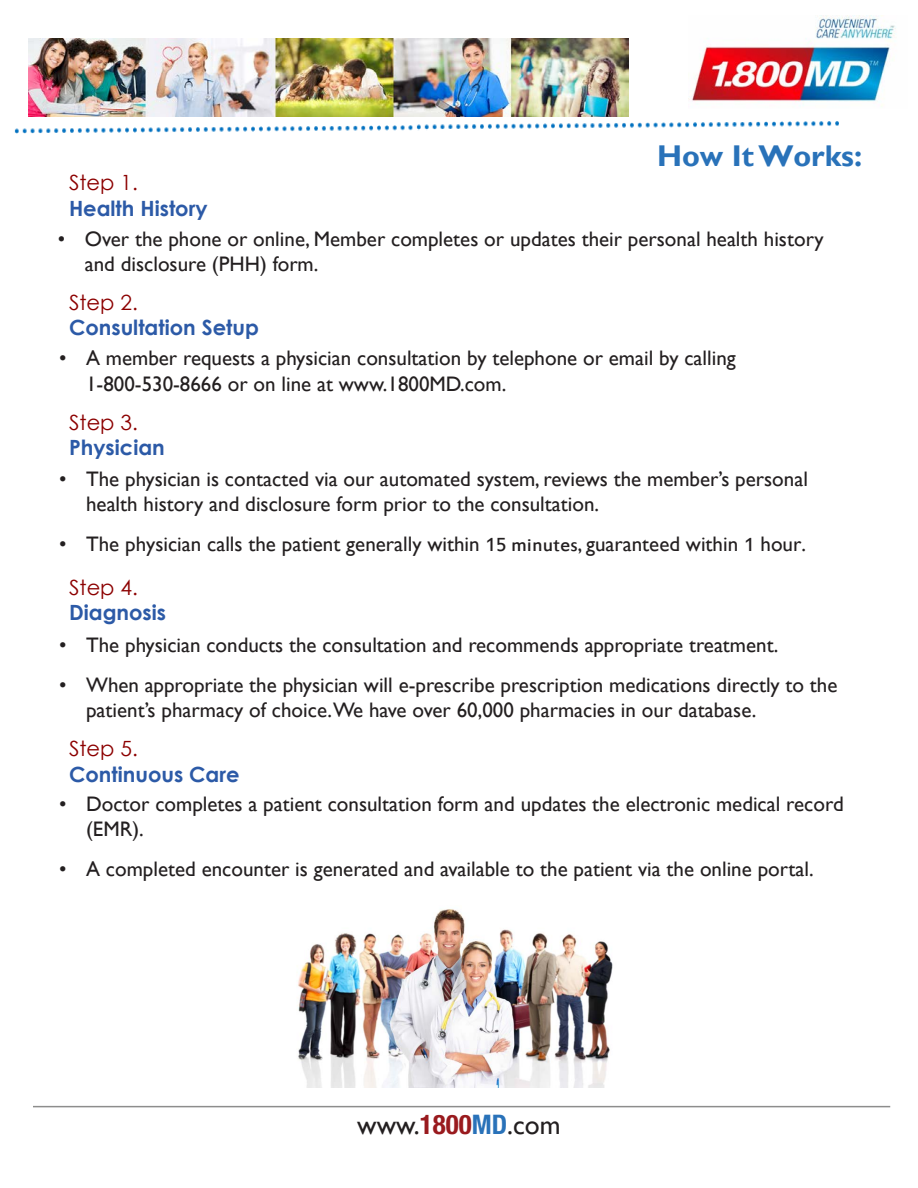
<style>
.page{position:relative;width:918px;height:1188px;background:#fff}
.page>*{position:absolute;margin:0;border:0;box-sizing:border-box;transform-origin:0 0}
.t1{font:700 30px "Gill Sans";color:#2972b9}
.t2{font:27px "Gill Sans";color:#231f20}
.t3{font:21px/25.2px "Gill Sans";color:#231f20}
.t4{font:700 21px "Century Gothic";color:#2c5aa7}
.t5{font:21px "Century Gothic";color:#8c0000}
.s1{font-family:"Estrangelo Edessa"}
.s2{font-family:"Helvetica Neue LT Std";font-weight:700;font-stretch:condensed;color:#991a1e}
.s3{font-family:"Helvetica Neue LT Std";font-weight:700;font-stretch:condensed;color:#2972b9}
</style>
<div class="page">
<hr style="left:33px;top:1106px;width:857px;height:1px;background:#8d8d8c">
<img style="left:688px;top:15px;width:208px;height:91px">
<img style="left:14px;top:126px;width:405px;height:7px">
<img style="left:414px;top:122px;width:424px;height:8px">
<img style="left:29px;top:38px;width:600px;height:78px">
<img style="left:298px;top:909px;width:315px;height:179px">
<p class="t5" style="left:69px;top:168px;width:70px">Step 1.</p>
<p class="t4" style="left:69px;top:192px;width:140px">Health History</p>
<h1 class="t1" style="left:657px;top:137px;width:207px">How It Works:</h1>
<p class="t3" style="left:85px;top:227px;width:740px;text-indent:-27px">• Over the phone or online, Member completes or updates their personal health history and disclosure (PHH) form.</p>
<p class="t5" style="left:69px;top:287px;width:70px">Step 2.</p>
<p class="t4" style="left:69px;top:311px;width:191px">Consultation Setup</p>
<p class="t3" style="left:86px;top:346px;width:651px;text-indent:-27px">• A member requests a physician consultation by telephone or email by calling<br>1 -800-530-8666 or on line at www.1800MD.com.</p>
<p class="t5" style="left:69px;top:408px;width:70px">Step 3.</p>
<p class="t4" style="left:69px;top:432px;width:97px">Physician</p>
<p class="t3" style="left:86px;top:466px;width:723px;text-indent:-27px">• The physician is contacted via our automated system, reviews the member’s personal health history and disclosure form prior to the consultation.</p>
<p class="t3" style="left:59px;top:532px;width:748px">• The physician calls the patient generally within <span class="s1">15 minutes</span>, guaranteed within <span class="s1">1</span> hour.</p>
<p class="t5" style="left:69px;top:573px;width:70px">Step 4.</p>
<p class="t4" style="left:69px;top:597px;width:99px">Diagnosis</p>
<p class="t3" style="left:59px;top:632px;width:721px">• The physician conducts the consultation and recommends appropriate treatment.</p>
<p class="t3" style="left:86px;top:672px;width:753px;text-indent:-27px">• When appropriate the physician will e-prescribe prescription medications directly to the patient’s pharmacy of choice.We have over 60,000 pharmacies in our database.</p>
<p class="t5" style="left:69px;top:734px;width:70px">Step 5.</p>
<p class="t4" style="left:69px;top:758px;width:172px">Continuous Care</p>
<p class="t3" style="left:86px;top:792px;width:759px;text-indent:-27px">• Doctor completes a patient consultation form and updates the electronic medical record (EMR).</p>
<p class="t3" style="left:59px;top:857px;width:756px">• A completed encounter is generated and available to the patient via the online portal.</p>
<p class="t2" style="left:357px;top:1109px;width:205px">www.<span class="s2">1800</span><span class="s3">MD</span>.com</p>
</div>
